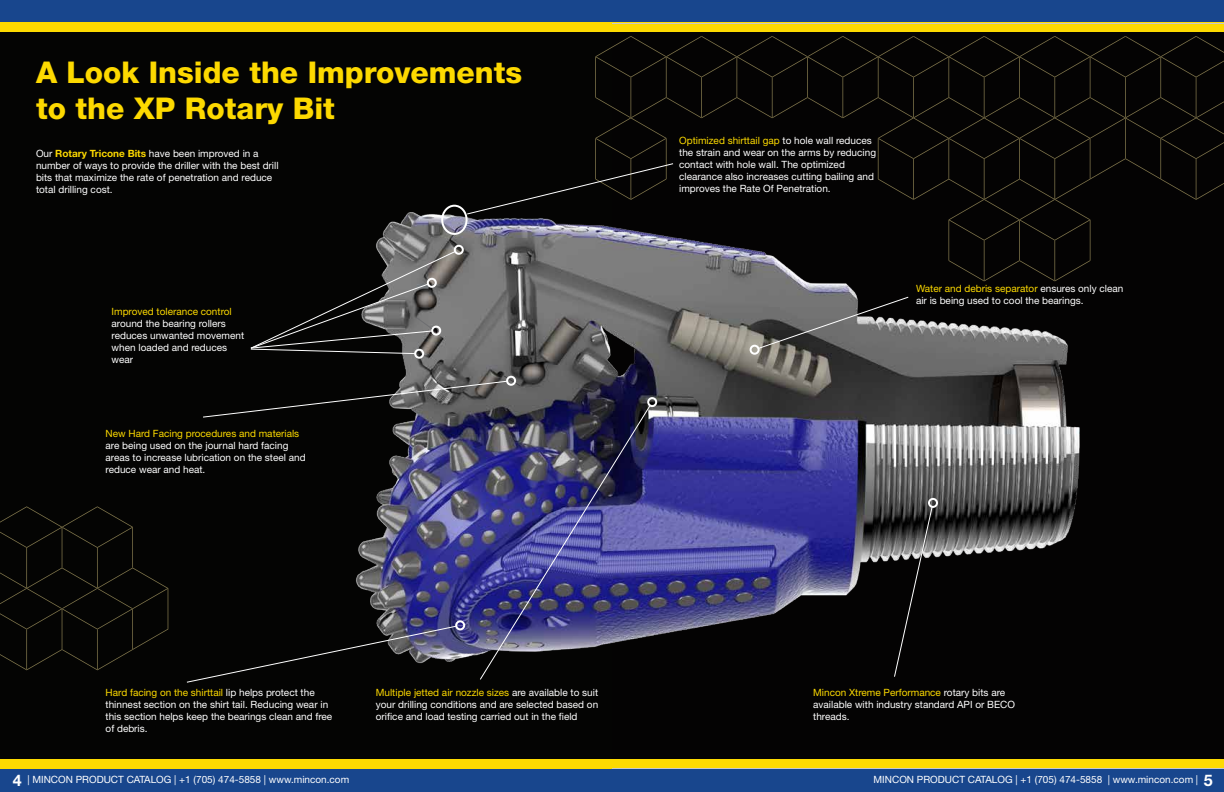
<style>
.page{position:relative;width:1224px;height:792px;background:#fff}
.page>*{position:absolute;margin:0;border:0;box-sizing:border-box;transform-origin:0 0}
.t1{font:800 30px/36px "Helvetica Neue LT Std";color:#fdd900}
.t2{font:10px/12px "Helvetica Neue LT Std";color:#fff}
.t3{font:10px "Helvetica Neue LT Std";color:#fdda00}
.s1{font-weight:700;color:#fdd900}
.s2{color:#fdda00}
.s3{color:#fdd900}
.s4{font-weight:700;font-size:16px}
</style>
<div class="page">
<div style="left:612px;top:0;width:612px;height:23px;background:#18468d"></div>
<div style="left:612px;top:22px;width:612px;height:747px;background:#040303"></div>
<div style="left:612px;top:769px;width:612px;height:23px;background:#18468d"></div>
<div style="left:612px;top:22px;width:612px;height:10px;background:#fdda00"></div>
<div style="left:612px;top:759px;width:612px;height:10px;background:#fdda00"></div>
<div style="left:0;top:0;width:612px;height:23px;background:#18468d"></div>
<div style="left:0;top:22px;width:612px;height:747px;background:#040403"></div>
<div style="left:0;top:769px;width:612px;height:23px;background:#18468d"></div>
<hr style="left:0;top:23px;width:1224px;height:1px;background:#c7c8ca">
<hr style="left:0;top:768px;width:1224px;height:1px;background:#c7c8ca">
<div style="left:0;top:22px;width:612px;height:10px;background:#fdda00"></div>
<div style="left:0;top:759px;width:612px;height:10px;background:#fdda00"></div>
<img style="left:356px;top:204px;width:724px;height:455px">
<div style="left:454px;top:245px;width:10px;height:10px;border:2px solid #fff;border-radius:50%"></div>
<div style="left:414px;top:349px;width:10px;height:10px;border:2px solid #fff;border-radius:50%"></div>
<svg style="left:466px;top:36px;width:758px;height:245px"></svg>
<div style="left:441px;top:205px;width:27px;height:30px;border:2px solid #fff;border-radius:50%"></div>
<svg style="left:757px;top:296px;width:153px;height:54px;background:#5e5e5d"></svg>
<div style="left:750px;top:345px;width:10px;height:10px;border:2px solid #fff;border-radius:50%"></div>
<svg style="left:893px;top:506px;width:40px;height:171px"></svg>
<div style="left:928px;top:498px;width:10px;height:10px;border:2px solid #fff;border-radius:50%"></div>
<img style="left:479px;top:404px;width:172px;height:276px">
<div style="left:647px;top:397px;width:10px;height:10px;border:2px solid #fff;border-radius:50%"></div>
<svg style="left:186px;top:625px;width:271px;height:58px"></svg>
<div style="left:455px;top:620px;width:10px;height:10px;border:2px solid #fff;border-radius:50%"></div>
<svg style="left:203px;top:375px;width:318px;height:43px"></svg>
<div style="left:506px;top:376px;width:10px;height:10px;border:2px solid #fff;border-radius:50%"></div>
<svg style="left:0;top:506px;width:169px;height:164px"></svg>
<svg style="left:250px;top:250px;width:207px;height:105px"></svg>
<h1 class="t1" style="left:36px;top:54px;width:488px">A Look Inside the Improvements to the XP Rotary Bit</h1>
<p class="t2" style="left:36px;top:147px;width:244px">Our <span class="s1">Rotary Tricone Bits</span> have been improved in a number of ways to provide the driller with the best drill bits that maximize the rate of penetration and reduce total drilling cost.</p>
<p class="t3" style="left:112px;top:305px;width:122px">Improved tolerance control</p>
<p class="t2" style="left:112px;top:317px;width:134px">around the bearing rollers reduces unwanted movement when loaded and reduces wear</p>
<p class="t3" style="left:106px;top:427px;width:195px">New Hard Facing procedures and materials</p>
<p class="t2" style="left:106px;top:439px;width:202px">are being used on the journal hard facing areas to increase lubrication on the steel and reduce wear and heat.</p>
<p class="t2" style="left:679px;top:134px;width:198px"><span class="s2">Optimized shirttail gap</span> to hole wall reduces the strain and wear on the arms by reducing contact with hole wall. The optimized clearance also increases cutting bailing and improves the Rate Of Penetration.</p>
<p class="t2" style="left:916px;top:283px;width:209px"><span class="s2">Water and debris separator</span> ensures only clean air is being used to cool the bearings.</p>
<p class="t2" style="left:106px;top:686px;width:228px"><span class="s2">Hard facing on the shirttail</span> lip helps protect the thinnest section on the shirt tail. Reducing wear in this section helps keep the bearings clean and free of debris.</p>
<p class="t2" style="left:376px;top:686px;width:224px;text-align:justify"><span class="s3">Multiple jetted air nozzle sizes</span> are available to suit your drilling conditions and are selected based on orifice and load testing carried out in the field</p>
<p class="t2" style="left:813px;top:686px;width:203px"><span class="s2">Mincon Xtreme Performance</span> rotary bits are available with industry standard API or BECO threads.</p>
<p class="t2" style="left:13px;top:773px;width:338px"><span class="s4">4</span> | MINCON PRODUCT CATALOG | +1 (705) 474-5858 | www.mincon.com</p>
<p class="t2" style="left:874px;top:773px;width:341px">MINCON PRODUCT CATALOG | +1 (705) 474-5858 | www.mincon.com | <span class="s4">5</span></p>
</div>
